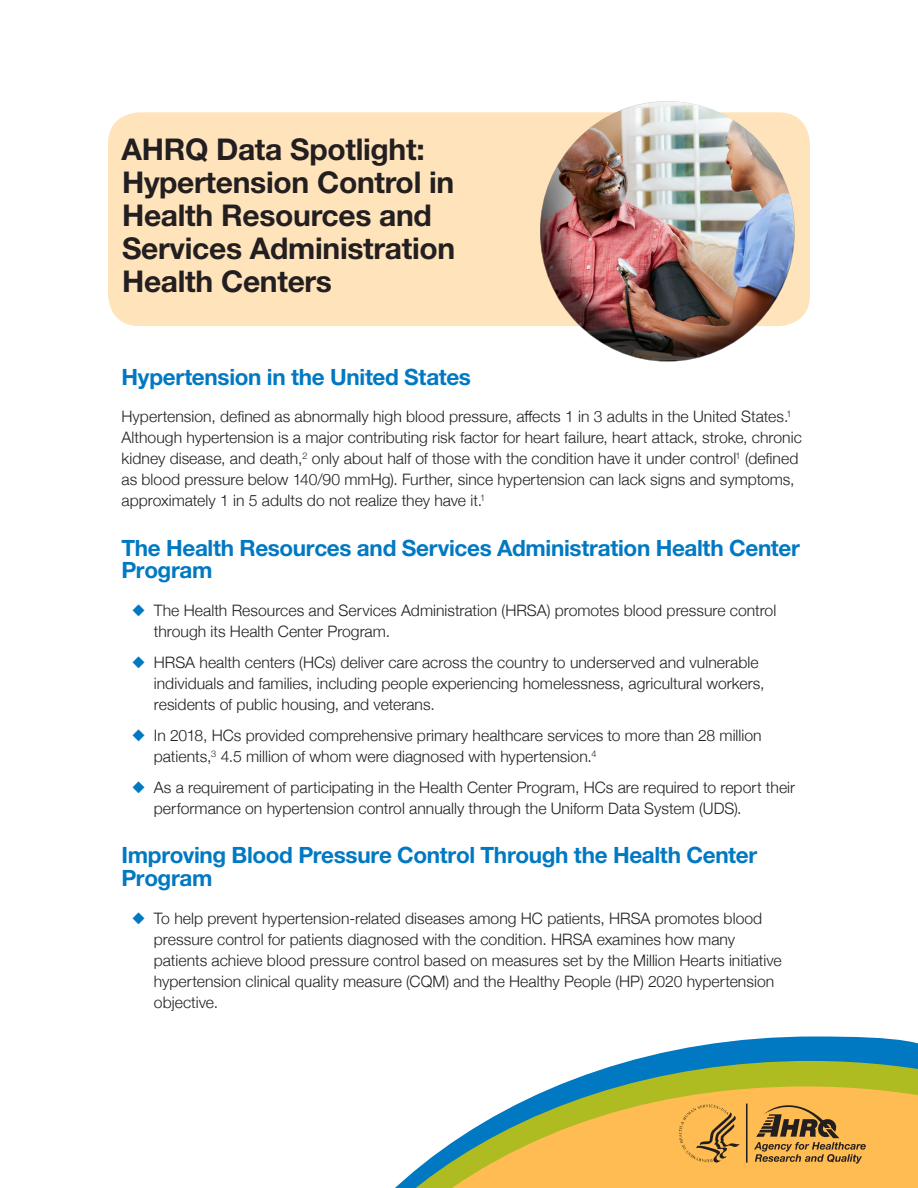
<style>
.page{position:relative;width:918px;height:1188px;background:#fff}
.page>*{position:absolute;margin:0;border:0;box-sizing:border-box;transform-origin:0 0}
.t1{font:700 30px/33px "Helvetica Neue";letter-spacing:-.01em;color:#231f20}
.t2{font:700 22.5px/22.5px "Helvetica Neue";letter-spacing:-.015em;color:#0079c2}
.Text{font:300 15.75px/21px "Helvetica Neue";color:#231f20}
.s1{color:#0079c2}
</style>
<div class="page">
<div style="left:108px;top:112px;width:702px;height:214px;background:#ffe3bb;border-radius:31px"></div>
<svg style="left:557px;top:1061px;width:122px;height:25px;fill:#0079c2"></svg>
<svg style="left:395px;top:1086px;width:284px;height:102px"></svg>
<svg style="left:679px;top:1036px;width:239px;height:152px;background:#baa85d"></svg>
<div style="left:538px;top:99px;width:258px;height:183px;background:#fff;opacity:.75"></div>
<div style="left:538px;top:141px;width:258px;height:221px;background:#231f20;opacity:.75"></div>
<h1 class="t1" style="left:122px;top:132px;width:335px">AHRQ Data Spotlight:<br>Hypertension Control in<br>Health Resources and<br>Services Administration<br>Health Centers</h1>
<h2 class="t2" style="left:122px;top:365px;width:351px">Hypertension in the United States</h2>
<p class="Text" style="left:122px;top:405px;width:682px">Hypertension, defined as abnormally high blood pressure, affects 1 in 3 adults in the United States.<sup>1<br></sup>Although hypertension is a major contributing risk factor for heart failure, heart attack, stroke, chronic kidney disease, and death,<sup>2</sup> only about half of those with the condition have it under control<sup>1</sup> (defined as blood pressure below 140/90 mmHg). Further, since hypertension can lack signs and symptoms, approximately 1 in 5 adults do not realize they have it.<sup>1</sup></p>
<h2 class="t2" style="left:122px;top:536px;width:680px">The Health Resources and Services Administration Health Center<br>Program</h2>
<p class="Text" style="left:154px;top:599px;width:624px;text-indent:-22px"><span class="s1">◆</span> The Health Resources and Services Administration (HRSA) promotes blood pressure control through its Health Center Program.</p>
<p class="Text" style="left:154px;top:651px;width:612px;text-indent:-22px"><span class="s1">◆</span> HRSA health centers (HCs) deliver care across the country to underserved and vulnerable individuals and families, including people experiencing homelessness, agricultural workers, residents of public housing, and veterans.</p>
<p class="Text" style="left:154px;top:724px;width:609px;text-indent:-22px"><span class="s1">◆</span> In 2018, HCs provided comprehensive primary healthcare services to more than 28 million patients,<sup>3</sup> 4.5 million of whom were diagnosed with hypertension.<sup>4</sup></p>
<p class="Text" style="left:154px;top:776px;width:643px;text-indent:-22px"><span class="s1">◆</span> As a requirement of participating in the Health Center Program, HCs are required to report their performance on hypertension control annually through the Uniform Data System (UDS).</p>
<h2 class="t2" style="left:122px;top:844px;width:637px">Improving Blood Pressure Control Through the Health Center<br>Program</h2>
<p class="Text" style="left:154px;top:906px;width:629px;text-indent:-22px"><span class="s1">◆</span> To help prevent hypertension-related diseases among HC patients, HRSA promotes blood pressure control for patients diagnosed with the condition. HRSA examines how many patients achieve blood pressure control based on measures set by the Million Hearts initiative hypertension clinical quality measure (CQM) and the Healthy People (HP) 2020 hypertension objective.</p>
</div>
